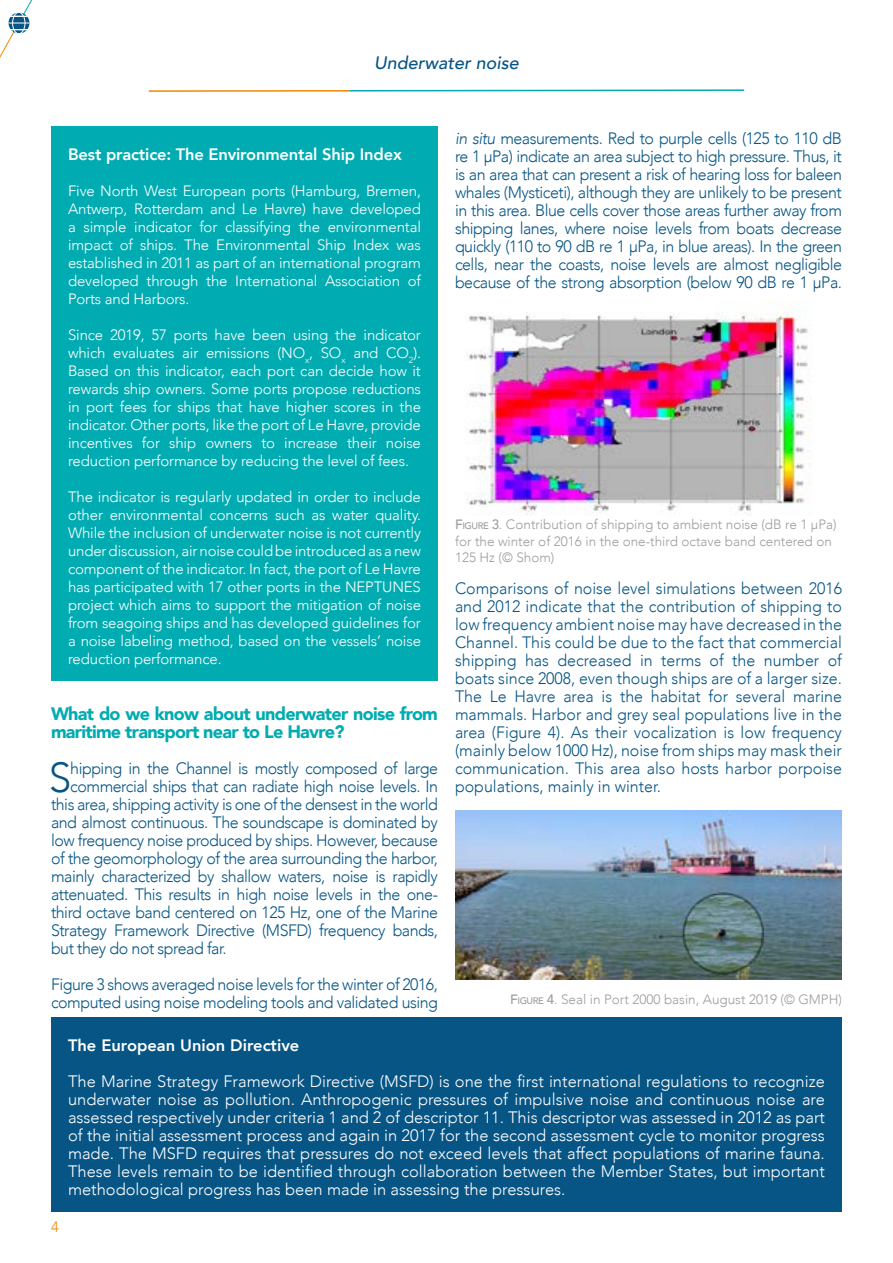
<style>
.page{position:relative;width:893px;height:1263px;background:#fff}
.page>*{position:absolute;margin:0;border:0;box-sizing:border-box;transform-origin:0 0}
.t1{font:300 41.85px "Avenir";color:#075585}
.t2{font:900 18px/18px "Avenir";letter-spacing:-.04em;color:#00acb1}
.t3{font:italic 500 18px "Avenir";color:#075585}
.t4{font:300 16.5px/18px "Avenir";letter-spacing:-.03em;color:#075585;text-align:justify}
.t5{font:300 16.5px/18px "Avenir";color:#fff;text-align:justify}
.t6{font:800 16.5px "Avenir";letter-spacing:-.01em;color:#fff}
.t7{font:300 15px/18px "Avenir";letter-spacing:-.01em;color:#fff;text-align:justify}
.t8{font:300 15px "Avenir";color:#f18700}
.t9{font:300 13.5px/16.2px "Avenir";color:#9d9d9c}
.s1{font-style:italic}
.s2{font-weight:500}
.s3{font-weight:500;font-size:9.45px}
</style>
<div class="page">
<svg style="left:148px;top:89px;width:597px;height:3px"></svg>
<svg style="left:0;top:0;width:32px;height:58px"></svg>
<div style="left:51px;top:1017px;width:791px;height:195px;background:#075585"></div>
<img style="left:467px;top:301px;width:344px;height:215px">
<img style="left:455px;top:810px;width:387px;height:170px">
<div style="left:51px;top:126px;width:387px;height:555px;background:#00acb1"></div>
<p class="t3" style="left:374px;top:52px;width:146px">Underwater noise</p>
<p class="t4" style="left:455px;top:129px;width:388px"><span class="s1">in situ</span> measurements. Red to purple cells (125 to 110 dB re 1 µPa) indicate an area subject to high pressure. Thus, it is an area that can present a risk of hearing loss for baleen whales (Mysticeti), although they are unlikely to be present in this area. Blue cells cover those areas further away from shipping lanes, where noise levels from boats decrease quickly (110 to 90 dB re 1 µPa, in blue areas). In the green cells, near the coasts, noise levels are almost negligible because of the strong absorption (below 90 dB re 1 µPa.</p>
<p class="t6" style="left:68px;top:141px;width:335px">Best practice: The Environmental Ship Index</p>
<p class="t7" style="left:68px;top:181px;width:354px">Five North West European ports (Hamburg, Bremen, Antwerp, Rotterdam and Le Havre) have developed a simple indicator for classifying the environmental impact of ships. The Environmental Ship Index was established in 2011 as part of an international program developed through the International Association of Ports and Harbors.</p>
<p class="t7" style="left:68px;top:325px;width:354px">Since 2019, 57 ports have been using the indicator which evaluates air emissions (NO<sub>x</sub>, SO<sub>x</sub> and CO<sub>2</sub>).<br>Based on this indicator, each port can decide how it rewards ship owners. Some ports propose reductions in port fees for ships that have higher scores in the indicator. Other ports, like the port of Le Havre, provide incentives for ship owners to increase their noise reduction performance by reducing the level of fees.</p>
<p class="t7" style="left:68px;top:487px;width:354px">The indicator is regularly updated in order to include other environmental concerns such as water quality.<br>While the inclusion of underwater noise is not currently under discussion, air noise could be introduced as a new component of the indicator. In fact, the port of Le Havre has participated with 17 other ports in the NEPTUNES project which aims to support the mitigation of noise from seagoing ships and has developed guidelines for a noise labeling method, based on the vessels’ noise reduction performance.</p>
<p class="t9" style="left:455px;top:517px;width:383px"><span class="s2">F</span><span class="s3">IGURE</span> <span class="s2">3</span>. Contribution of shipping to ambient noise (dB re 1 µPa) for the winter of 2016 in the one-third octave band centered on<br>125 Hz (© Shom)</p>
<p class="t4" style="left:455px;top:579px;width:388px">Comparisons of noise level simulations between 2016 and 2012 indicate that the contribution of shipping to low frequency ambient noise may have decreased in the Channel. This could be due to the fact that commercial shipping has decreased in terms of the number of boats since 2008, even though ships are of a larger size.<br>The Le Havre area is the habitat for several marine mammals. Harbor and grey seal populations live in the area (Figure 4). As their vocalization is low frequency (mainly below 1000 Hz), noise from ships may mask their communication. This area also hosts harbor porpoise populations, mainly in winter.</p>
<p class="t2" style="left:51px;top:704px;width:388px">What do we know about underwater noise from maritime transport near to Le Havre?</p>
<h1 class="t1" style="left:49px;top:753px;width:24px">S</h1>
<p class="t4" style="left:70px;top:759px;width:369px">hipping in the Channel is mostly composed of large</p>
<p class="t4" style="left:70px;top:777px;width:369px">commercial ships that can radiate high noise levels. In</p>
<p class="t4" style="left:51px;top:795px;width:388px">this area, shipping activity is one of the densest in the world</p>
<p class="t4" style="left:51px;top:813px;width:388px">and almost continuous. The soundscape is dominated by</p>
<p class="t4" style="left:51px;top:831px;width:388px">low frequency noise produced by ships. However, because</p>
<p class="t4" style="left:51px;top:849px;width:388px">of the geomorphology of the area surrounding the harbor,</p>
<p class="t4" style="left:51px;top:867px;width:388px">mainly characterized by shallow waters, noise is rapidly</p>
<p class="t4" style="left:51px;top:885px;width:388px">attenuated. This results in high noise levels in the one-</p>
<p class="t4" style="left:51px;top:903px;width:388px">third octave band centered on 125 Hz, one of the Marine</p>
<p class="t4" style="left:51px;top:921px;width:388px">Strategy Framework Directive (MSFD) frequency bands,</p>
<p class="t4" style="left:51px;top:939px;width:177px">but they do not spread far.</p>
<p class="t4" style="left:51px;top:975px;width:388px">Figure 3 shows averaged noise levels for the winter of 2016, computed using noise modeling tools and validated using</p>
<p class="t6" style="left:68px;top:1032px;width:233px">The European Union Directive</p>
<p class="t5" style="left:68px;top:1072px;width:758px">The Marine Strategy Framework Directive (MSFD) is one the first international regulations to recognize underwater noise as pollution. Anthropogenic pressures of impulsive noise and continuous noise are assessed respectively under criteria 1 and 2 of descriptor 11. This descriptor was assessed in 2012 as part of the initial assessment process and again in 2017 for the second assessment cycle to monitor progress made. The MSFD requires that pressures do not exceed levels that affect populations of marine fauna.<br>These levels remain to be identified through collaboration between the Member States, but important methodological progress has been made in assessing the pressures.</p>
<p class="t9" style="left:510px;top:991px;width:333px"><span class="s2">F</span><span class="s3">IGURE</span> <span class="s2">4</span>. Seal in Port 2000 basin, August 2019 (© GMPH)</p>
<p class="t8" style="left:51px;top:1218px;width:9px">4</p>
</div>
